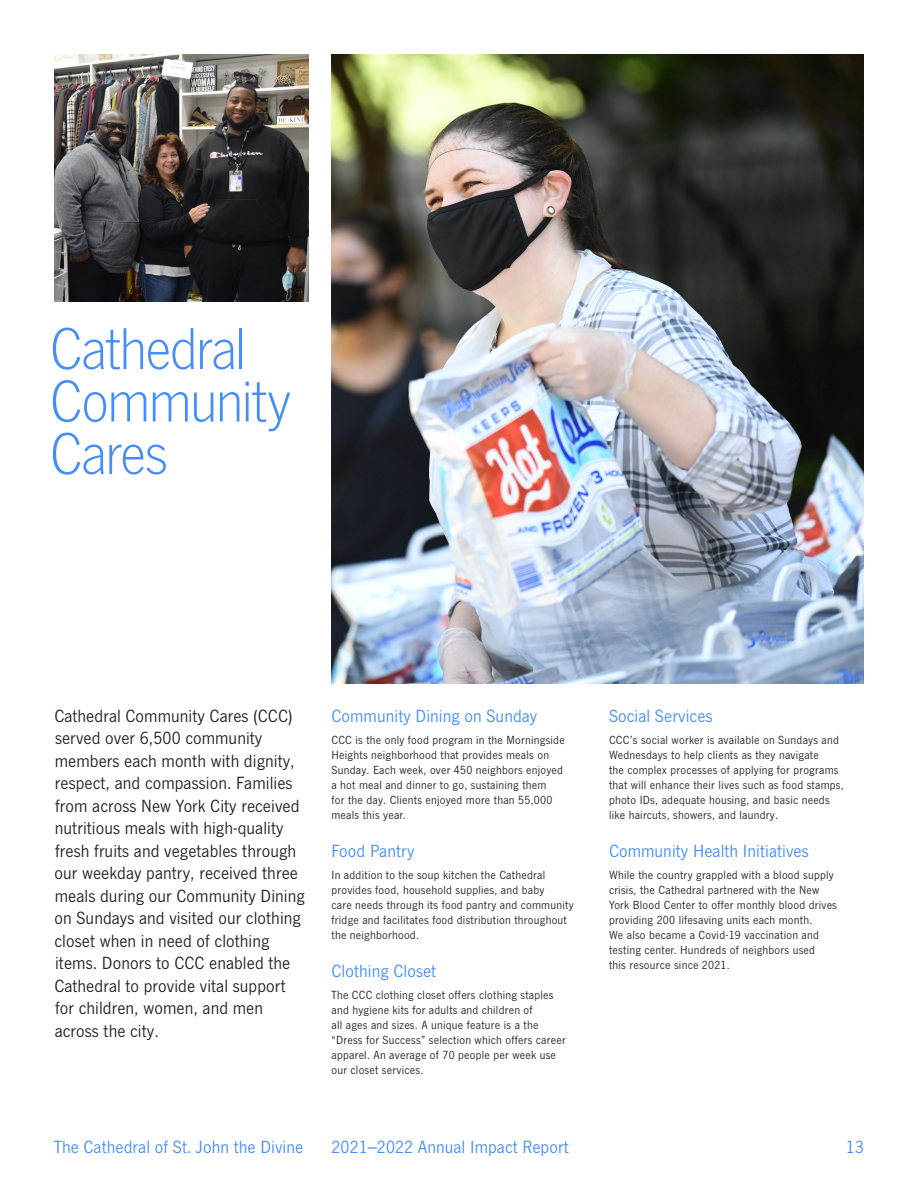
<style>
.page{position:relative;width:918px;height:1188px;background:#fff}
.page>*{position:absolute;margin:0;border:0;box-sizing:border-box;transform-origin:0 0}
.t1{font:300 60px "News Gothic LT Std";letter-spacing:-.03em;color:#458df8}
.body{font:18px/22.5px "News Gothic LT Std";letter-spacing:.005em;color:#231f20}
.body_spaced{font:18px "News Gothic LT Std";letter-spacing:.005em;color:#458df8}
.note{font:12px/15px "News Gothic LT Std";letter-spacing:.02em;color:#231f20}
</style>
<div class="page">
<img style="left:332px;top:54px;width:532px;height:630px">
<img style="left:54px;top:54px;width:255px;height:248px">
<p class="t1" style="left:50px;top:317px;width:199px">Cathedral</p>
<p class="t1" style="left:50px;top:370px;width:243px">Community</p>
<p class="t1" style="left:50px;top:422px;width:120px">Cares</p>
<p class="body" style="left:54px;top:704px;width:252px">Cathedral Community Cares (CCC) served over 6,500 community members each month with dignity, respect, and compassion. Families from across New York City received nutritious meals with high-quality fresh fruits and vegetables through our weekday pantry, received three meals during our Community Dining on Sundays and visited our clothing closet when in need of clothing items. Donors to CCC enabled the<br>Cathedral to provide vital support for children, women, and men across the city.</p>
<p class="body_spaced" style="left:332px;top:706px;width:207px">Community Dining on Sunday</p>
<p class="note" style="left:332px;top:733px;width:235px">CCC is the only food program in the Morningside Heights neighborhood that provides meals on Sunday. Each week, over 450 neighbors enjoyed a hot meal and dinner to go, sustaining them<br>for the day. Clients enjoyed more than 55,000 meals this year.</p>
<p class="body_spaced" style="left:332px;top:841px;width:84px">Food Pantry</p>
<p class="note" style="left:332px;top:868px;width:244px">In addition to the soup kitchen the Cathedral provides food, household supplies, and baby<br>care needs through its food pantry and community fridge and facilitates food distribution throughout the neighborhood.</p>
<p class="body_spaced" style="left:332px;top:961px;width:106px">Clothing Closet</p>
<p class="note" style="left:332px;top:988px;width:236px">The CCC clothing closet offers clothing staples and hygiene kits for adults and children of<br>all ages and sizes. A unique feature is a the “Dress for Success” selection which offers career apparel. An average of 70 people per week use our closet services.</p>
<p class="body_spaced" style="left:609px;top:706px;width:105px">Social Services</p>
<p class="note" style="left:609px;top:733px;width:236px">CCC’s social worker is available on Sundays and Wednesdays to help clients as they navigate<br>the complex processes of applying for programs that will enhance their lives such as food stamps, photo IDs, adequate housing, and basic needs like haircuts, showers, and laundry.</p>
<p class="body_spaced" style="left:609px;top:841px;width:201px">Community Health Initiatives</p>
<p class="note" style="left:609px;top:868px;width:229px">While the country grappled with a blood supply crisis, the Cathedral partnered with the New York Blood Center to offer monthly blood drives providing 200 lifesaving units each month.<br>We also became a Covid-19 vaccination and testing center. Hundreds of neighbors used<br>this resource since 2021.</p>
<h2 class="body_spaced" style="left:54px;top:1137px;width:251px">The Cathedral of St. John the Divine</h2>
<h2 class="body_spaced" style="left:332px;top:1137px;width:239px">2021–2022 Annual Impact Report</h2>
<h2 class="body_spaced" style="left:846px;top:1137px;width:20px">13</h2>
</div>
